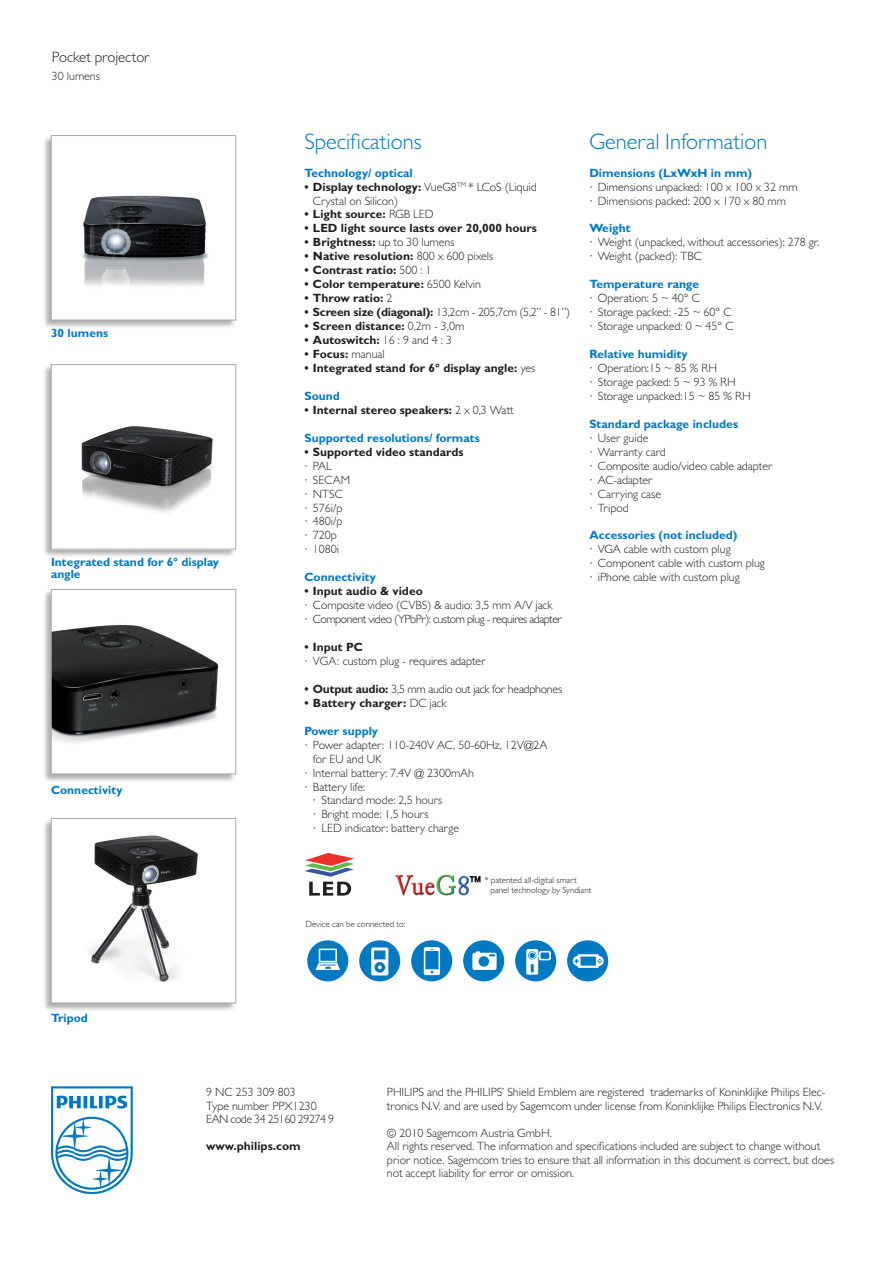
<style>
.page{position:relative;width:893px;height:1263px;background:#fff}
.page>*{position:absolute;margin:0;border:0;box-sizing:border-box;transform-origin:0 0}
.t1{font:300 22.5px "Gill Sans MT Pro";color:#0079c2}
.t2{font:300 15px "Gill Sans MT Pro";color:#231f20}
.t3{font:300 12px/14px "Gill Sans MT Pro";color:#231f20}
.t4{font:700 12px "Gill Sans MT Pro";color:#231f20}
.t5{font:700 12px/12px "Gill Sans MT Pro";color:#0079c2}
.t6{font:300 12px "Gill Sans MT Pro";letter-spacing:-.02em;color:#231f20}
.t7{font:300 12px/14px "Gill Sans MT Pro";letter-spacing:-.04em;color:#231f20}
.t8{font:300 9px/9.8px "Gill Sans MT Pro";color:#231f20}
.s1{font-weight:700}
.s2{font-weight:300}
</style>
<div class="page">
<svg style="left:51px;top:1086px;width:82px;height:108px"></svg>
<div style="left:42px;top:135px;width:194px;height:194px;background:#231f20;opacity:.35"></div>
<div style="left:51px;top:136px;width:185px;height:184px;background:#fff"></div>
<img style="left:82px;top:195px;width:127px;height:91px">
<div style="left:51px;top:135px;width:185px;height:185px;border:1px solid #a8a9ad"></div>
<div style="left:42px;top:364px;width:194px;height:194px;background:#231f20;opacity:.35"></div>
<img style="left:53px;top:366px;width:181px;height:181px">
<div style="left:51px;top:364px;width:185px;height:185px;border:1px solid #a8a9ad"></div>
<div style="left:42px;top:589px;width:194px;height:194px;background:#231f20;opacity:.35"></div>
<img style="left:53px;top:591px;width:181px;height:181px">
<div style="left:51px;top:589px;width:185px;height:185px;border:1px solid #a8a9ad"></div>
<div style="left:42px;top:818px;width:194px;height:194px;background:#231f20;opacity:.35"></div>
<div style="left:51px;top:818px;width:185px;height:185px;background:#fff"></div>
<img style="left:88px;top:835px;width:110px;height:148px">
<div style="left:51px;top:818px;width:185px;height:185px;border:1px solid #a8a9ad"></div>
<svg style="left:305px;top:853px;width:49px;height:42px"></svg>
<div style="left:359px;top:940px;width:41px;height:41px;background:#0079c2;border-radius:50%"></div>
<svg style="left:371px;top:947px;width:17px;height:28px"></svg>
<div style="left:307px;top:940px;width:41px;height:41px;background:#0079c2;border-radius:50%"></div>
<svg style="left:316px;top:948px;width:24px;height:22px"></svg>
<div style="left:463px;top:940px;width:41px;height:41px;background:#0079c2;border-radius:50%"></div>
<svg style="left:472px;top:951px;width:25px;height:19px"></svg>
<div style="left:411px;top:940px;width:41px;height:41px;background:#0079c2;border-radius:50%"></div>
<svg style="left:424px;top:947px;width:16px;height:28px"></svg>
<div style="left:567px;top:940px;width:41px;height:41px;background:#0079c2;border-radius:50%"></div>
<svg style="left:573px;top:954px;width:31px;height:14px"></svg>
<div style="left:515px;top:940px;width:41px;height:41px;background:#0079c2;border-radius:50%"></div>
<svg style="left:526px;top:949px;width:25px;height:26px"></svg>
<img style="left:395px;top:874px;width:86px;height:21px">
<p class="t2" style="left:52px;top:48px;width:100px">Pocket projector</p>
<p class="t3" style="left:52px;top:69px;width:50px">30 lumens</p>
<p class="t5" style="left:51px;top:327px;width:59px">30 lumens</p>
<p class="t5" style="left:51px;top:555px;width:170px">Integrated stand for 6° display angle</p>
<p class="t5" style="left:51px;top:783px;width:73px">Connectivity</p>
<p class="t5" style="left:51px;top:1011px;width:38px">Tripod</p>
<h1 class="t1" style="left:304px;top:128px;width:119px">Specifications</h1>
<p class="t5" style="left:304px;top:166px;width:110px">Technology/ optical</p>
<p class="t3" style="left:313px;top:179px;width:225px;text-indent:-9px"><span class="s1">• Display technology:</span> VueG8<sup>TM</sup> * LCoS (Liquid<br>Crystal on Silicon)</p>
<p class="t4" style="left:304px;top:207px;width:131px">• Light source: <span class="s2">RGB LED</span></p>
<p class="t4" style="left:304px;top:221px;width:234px">• LED light source lasts over 20,000 hours</p>
<p class="t4" style="left:304px;top:235px;width:152px">• Brightness: <span class="s2">up to 30 lumens</span></p>
<p class="t4" style="left:304px;top:249px;width:190px">• Native resolution: <span class="s2">800 x 600 pixels</span></p>
<p class="t4" style="left:304px;top:263px;width:129px">• Contrast ratio: <span class="s2">500 : 1</span></p>
<p class="t4" style="left:304px;top:277px;width:178px">• Color temperature: <span class="s2">6500 Kelvin</span></p>
<p class="t4" style="left:304px;top:291px;width:89px">• Throw ratio: <span class="s2">2</span></p>
<p class="t6" style="left:304px;top:305px;width:267px"><span class="s1">• Screen size (diagonal):</span> 13,2cm - 205,7cm (5,2” - 81”)</p>
<p class="t4" style="left:304px;top:319px;width:161px">• Screen distance: <span class="s2">0,2m - 3,0m</span></p>
<p class="t4" style="left:304px;top:333px;width:149px">• Autoswitch: <span class="s2">16 : 9 and 4 : 3</span></p>
<p class="t4" style="left:304px;top:346px;width:82px">• Focus: <span class="s2">manual</span></p>
<p class="t4" style="left:304px;top:360px;width:232px">• Integrated stand for 6° display angle: <span class="s2">yes</span></p>
<p class="t5" style="left:304px;top:390px;width:37px">Sound</p>
<p class="t4" style="left:304px;top:402px;width:211px">• Internal stereo speakers: <span class="s2">2 x 0,3 Watt</span></p>
<p class="t5" style="left:304px;top:431px;width:177px">Supported resolutions/ formats</p>
<p class="t4" style="left:304px;top:444px;width:161px">• Supported video standards</p>
<p class="t3" style="left:304px;top:458px;width:47px">· PAL<br>· SECAM · NTSC<br>· 576i/p<br>· 480i/p<br>· 720p<br>· 1080i</p>
<p class="t5" style="left:304px;top:571px;width:73px">Connectivity</p>
<p class="t4" style="left:304px;top:584px;width:120px">• Input audio &amp; video</p>
<p class="t7" style="left:304px;top:598px;width:259px">· Composite video (CVBS) &amp; audio: 3,5 mm A/V jack<br>· Component video (YPbPr): custom plug - requires adapter</p>
<p class="t4" style="left:304px;top:639px;width:60px">• Input PC</p>
<p class="t3" style="left:304px;top:654px;width:183px">· VGA: custom plug - requires adapter</p>
<p class="t6" style="left:304px;top:682px;width:259px"><span class="s1">• Output audio:</span> 3,5 mm audio out jack for headphones</p>
<p class="t4" style="left:304px;top:695px;width:144px">• Battery charger: <span class="s2">DC jack</span></p>
<p class="t5" style="left:304px;top:724px;width:75px">Power supply</p>
<p class="t3" style="left:304px;top:737px;width:245px">· Power adapter: 110-240V AC, 50-60Hz, 12V@2A</p>
<p class="t3" style="left:313px;top:751px;width:70px">for EU and UK</p>
<p class="t3" style="left:304px;top:765px;width:171px">· Internal battery: 7.4V @ 2300mAh</p>
<p class="t3" style="left:304px;top:779px;width:62px">· Battery life:</p>
<p class="t3" style="left:313px;top:793px;width:131px">· Standard mode: 2,5 hours</p>
<p class="t3" style="left:313px;top:807px;width:117px">· Bright mode: 1,5 hours</p>
<p class="t3" style="left:313px;top:821px;width:148px">· LED indicator: battery charge</p>
<h1 class="t1" style="left:589px;top:128px;width:180px">General Information</h1>
<p class="t5" style="left:589px;top:166px;width:164px">Dimensions (LxWxH in mm)</p>
<p class="t3" style="left:589px;top:179px;width:210px">· Dimensions unpacked: 100 x 100 x 32 mm · Dimensions packed: 200 x 170 x 80 mm</p>
<p class="t5" style="left:589px;top:222px;width:43px">Weight</p>
<p class="t3" style="left:589px;top:235px;width:231px">· Weight (unpacked, without accessories): 278 gr. · Weight (packed): TBC</p>
<p class="t5" style="left:589px;top:278px;width:111px">Temperature range</p>
<p class="t3" style="left:589px;top:291px;width:146px">· Operation: 5 ~ 40° C<br>· Storage packed: -25 ~ 60° C · Storage unpacked: 0 ~ 45° C</p>
<p class="t5" style="left:589px;top:348px;width:100px">Relative humidity</p>
<p class="t3" style="left:589px;top:361px;width:163px">· Operation:15 ~ 85 % RH<br>· Storage packed: 5 ~ 93 % RH<br>· Storage unpacked:15 ~ 85 % RH</p>
<p class="t5" style="left:589px;top:417px;width:150px">Standard package includes</p>
<p class="t3" style="left:589px;top:430px;width:185px">· User guide<br>· Warranty card<br>· Composite audio/video cable adapter · AC-adapter<br>· Carrying case<br>· Tripod</p>
<p class="t5" style="left:589px;top:529px;width:150px">Accessories (not included)</p>
<p class="t3" style="left:589px;top:542px;width:177px">· VGA cable with custom plug<br>· Component cable with custom plug · iPhone cable with custom plug</p>
<p class="t8" style="left:306px;top:919px;width:101px">Device can be connected to:</p>
<p class="t8" style="left:491px;top:875px;width:102px;text-indent:-6px">* patented all-digital smart panel technology by Syndiant</p>
<p class="t3" style="left:206px;top:1085px;width:129px;line-height:13.5px">9 NC 253 309 803<br>Type number PPX1230<br>EAN code 34 25160 29274 9</p>
<p class="t4" style="left:206px;top:1138px;width:96px">www.philips.com</p>
<p class="t3" style="left:387px;top:1085px;width:440px;line-height:13.5px">PHILIPS and the PHILIPS’ Shield Emblem are registered trademarks of Koninklijke Philips Elec&shy;tronics N.V. and are used by Sagemcom under license from Koninklijke Philips Electronics N.V.</p>
<p class="t3" style="left:387px;top:1125px;width:449px;line-height:13.5px">© 2010 Sagemcom Austria GmbH.<br>All rights reserved. The information and specifications included are subject to change without prior notice. Sagemcom tries to ensure that all information in this document is correct, but does not accept liability for error or omission.</p>
</div>
